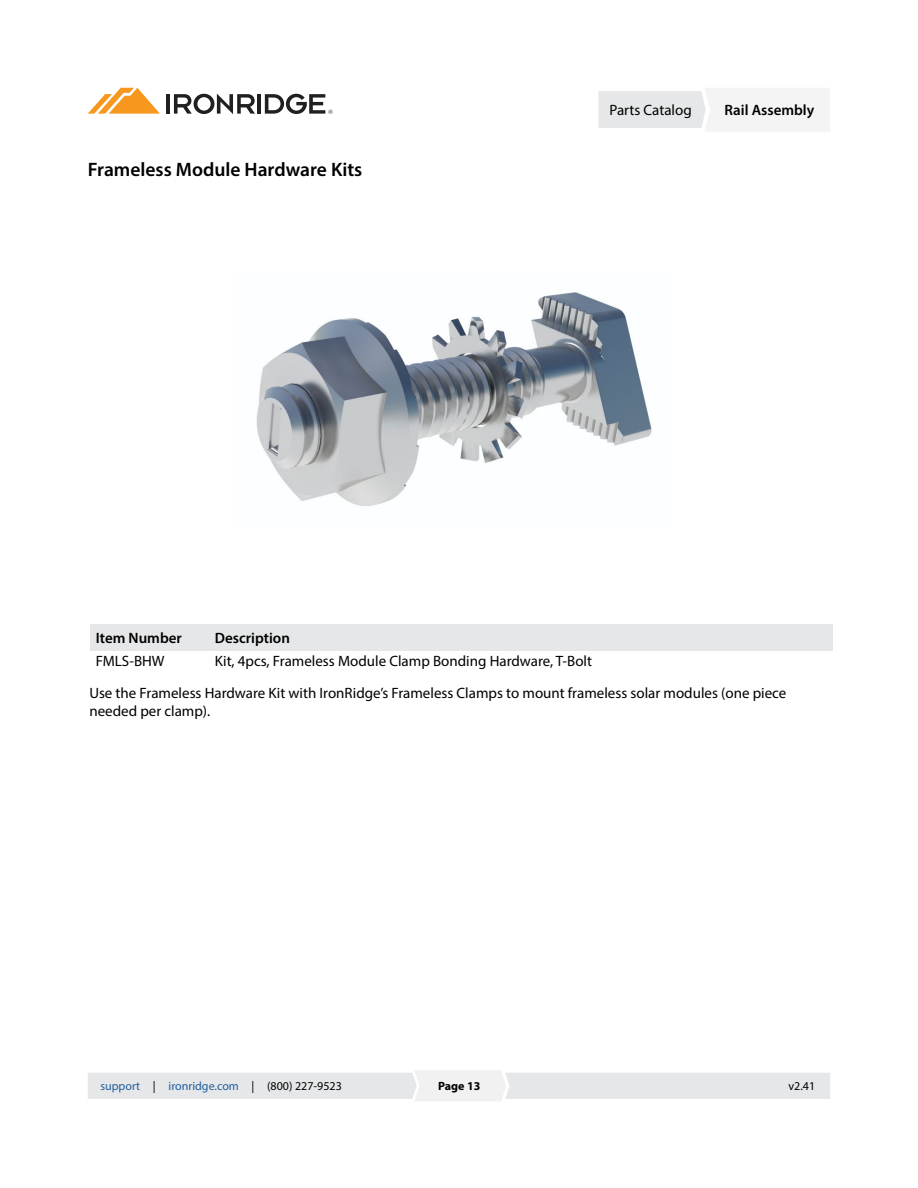
<style>
.page{position:relative;width:918px;height:1188px;background:#fff}
.page>*{position:absolute;margin:0;border:0;box-sizing:border-box;transform-origin:0 0}
.t1{font:600 19.5px "Myriad Pro";color:#000}
.t2{font:15px/18px "Myriad Pro";color:#000}
.t3{font:600 15px "Myriad Pro";color:#000}
.t4{font:12px "Myriad Pro";color:#215e9e}
.t5{font:700 12px "Myriad Pro";color:#000}
.t6{font:12px "Myriad Pro";color:#000}
.t7{font:6px "Gotham";color:#000}
.s1{color:#000}
</style>
<div class="page">
<svg style="left:88px;top:1070px;width:742px;height:31px"></svg>
<svg style="left:598px;top:88px;width:232px;height:43px"></svg>
<hr style="left:257px;top:94px;width:4px;height:20px;background:#221f20">
<svg style="left:265px;top:94px;width:60px;height:20px"></svg>
<hr style="left:166px;top:94px;width:4px;height:20px;background:#221f20">
<svg style="left:174px;top:94px;width:81px;height:20px"></svg>
<svg style="left:88px;top:88px;width:72px;height:26px"></svg>
<div style="left:90px;top:624px;width:743px;height:26px;background:#e6e7e8"></div>
<img style="left:256px;top:292px;width:396px;height:214px">
<p class="t7" style="left:328px;top:108px;width:6px">®</p>
<h1 class="t1" style="left:88px;top:157px;width:276px">Frameless Module Hardware Kits</h1>
<p class="t2" style="left:609px;top:101px;width:84px">Parts Catalog</p>
<p class="t3" style="left:725px;top:101px;width:91px">Rail Assembly</p>
<p class="t3" style="left:96px;top:628px;width:88px">Item Number</p>
<p class="t3" style="left:215px;top:628px;width:77px">Description</p>
<p class="t2" style="left:96px;top:652px;width:70px">FMLS-BHW</p>
<p class="t2" style="left:215px;top:652px;width:379px">Kit, 4pcs, Frameless Module Clamp Bonding Hardware, T-Bolt</p>
<p class="t2" style="left:89px;top:684px;width:699px">Use the Frameless Hardware Kit with IronRidge’s Frameless Clamps to mount frameless solar modules (one piece needed per clamp).</p>
<p class="t4" style="left:100px;top:1079px;width:243px">support <span class="s1">|</span> ironridge.com <span class="s1">| (800) 227-9523</span></p>
<p class="t6" style="left:789px;top:1079px;width:28px">v2.41</p>
<p class="t5" style="left:438px;top:1078px;width:44px">Page 13</p>
</div>
